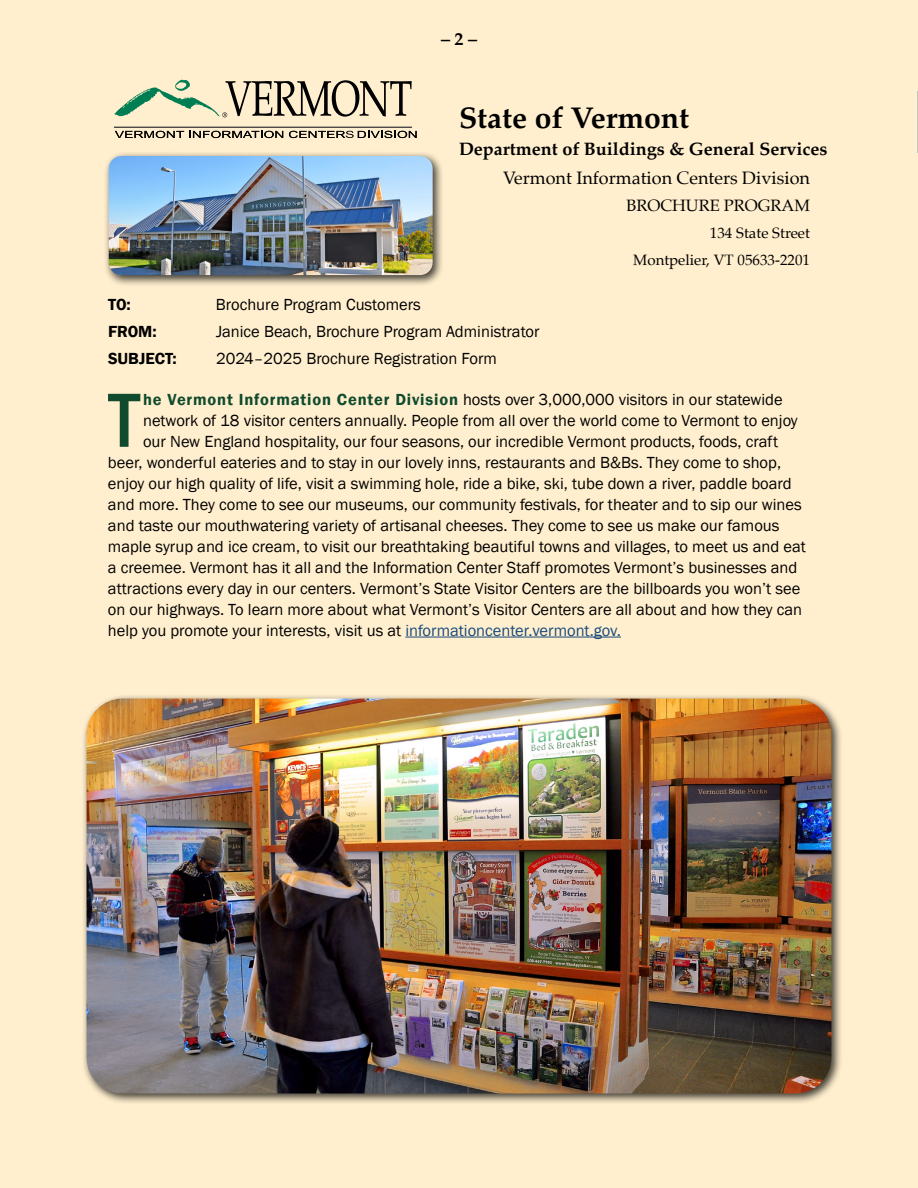
<style>
.page{position:relative;width:918px;height:1188px;background:#fff}
.page>*{position:absolute;margin:0;border:0;box-sizing:border-box;transform-origin:0 0}
.t1{font:500 condensed 79.5px "Franklin Gothic";color:#104b2d}
.t2{font:700 30px "Palatino";color:#000}
.t3{font:700 18px "Palatino";color:#000}
.t4{font:18px "Palatino";color:#000}
.t5{font:16.5px "Franklin Gothic";color:#000}
.t6{font:600 16.5px "Franklin Gothic";color:#000}
.t7{font:16.5px "Palatino";color:#000}
.t8{font:15px/27px "Palatino";color:#000;text-align:right}
.s1{font-weight:600;color:#104b2d}
.s2{color:#174a7c}
</style>
<div class="page">
<svg style="left:917px;top:0;width:1px;height:1188px"></svg>
<div style="left:1px;top:1px;width:916px;height:1186px;background:#ffefce"></div>
<hr style="left:114px;top:127px;width:298px;height:1px;background:#000">
<svg style="left:114px;top:80px;width:298px;height:37px"></svg>
<svg style="left:115px;top:131px;width:168px;height:7px"></svg>
<svg style="left:289px;top:131px;width:128px;height:7px"></svg>
<hr style="left:405px;top:637px;width:216px;height:1px;background:#174a7c">
<div style="left:81px;top:693px;width:762px;height:412px;background:#000;opacity:.75"></div>
<img style="left:87px;top:699px;width:744px;height:395px">
<div style="left:104px;top:151px;width:340px;height:136px;background:#000;opacity:.75"></div>
<img style="left:109px;top:156px;width:324px;height:119px">
<hr style="left:917px;top:92px;width:1px;height:61px;background:#bfc8bf">
<p class="t3" style="left:441px;top:24px;width:37px">– 2 –</p>
<h2 class="t2" style="left:459px;top:92px;width:232px">State of Vermont</h2>
<p class="t3" style="left:459px;top:133px;width:370px">Department of Buildings &amp; General Services</p>
<p class="t4" style="left:503px;top:163px;width:308px">Vermont Information Centers Division</p>
<p class="t7" style="left:626px;top:192px;width:185px">BROCHURE PROGRAM</p>
<p class="t8" style="left:633px;top:219px;width:178px">134 State Street<br>Montpelier, VT 05633-2201</p>
<p class="t6" style="left:108px;top:294px;width:24px">TO:</p>
<p class="t5" style="left:216px;top:294px;width:206px">Brochure Program Customers</p>
<p class="t6" style="left:108px;top:321px;width:50px">FROM:</p>
<p class="t5" style="left:216px;top:321px;width:325px">Janice Beach, Brochure Program Administrator</p>
<p class="t6" style="left:108px;top:348px;width:70px">SUBJECT:</p>
<p class="t5" style="left:216px;top:348px;width:283px">2024–2025 Brochure Registration Form</p>
<h1 class="t1" style="left:109px;top:368px;width:31px">T</h1>
<p class="t5" style="left:143px;top:389px;width:641px"><span class="s1">he Vermont Information Center Division</span> hosts over 3,000,000 visitors in our statewide</p>
<p class="t5" style="left:143px;top:410px;width:656px">network of 18 visitor centers annually. People from all over the world come to Vermont to enjoy</p>
<p class="t5" style="left:143px;top:431px;width:637px">our New England hospitality, our four seasons, our incredible Vermont products, foods, craft</p>
<p class="t5" style="left:108px;top:452px;width:675px">beer, wonderful eateries and to stay in our lovely inns, restaurants and B&amp;Bs. They come to shop,</p>
<p class="t5" style="left:108px;top:473px;width:685px">enjoy our high quality of life, visit a swimming hole, ride a bike, ski, tube down a river, paddle board</p>
<p class="t5" style="left:108px;top:494px;width:695px">and more. They come to see our museums, our community festivals, for theater and to sip our wines</p>
<p class="t5" style="left:108px;top:515px;width:673px">and taste our mouthwatering variety of artisanal cheeses. They come to see us make our famous</p>
<p class="t5" style="left:108px;top:536px;width:699px">maple syrup and ice cream, to visit our breathtaking beautiful towns and villages, to meet us and eat</p>
<p class="t5" style="left:108px;top:557px;width:691px">a creemee. Vermont has it all and the Information Center Staff promotes Vermont’s businesses and</p>
<p class="t5" style="left:108px;top:578px;width:694px">attractions every day in our centers. Vermont’s State Visitor Centers are the billboards you won’t see</p>
<p class="t5" style="left:108px;top:599px;width:696px">on our highways. To learn more about what Vermont’s Visitor Centers are all about and how they can</p>
<p class="t5" style="left:108px;top:620px;width:515px">help you promote your interests, visit us at <span class="s2">informationcenter.vermont.gov.</span></p>
</div>
